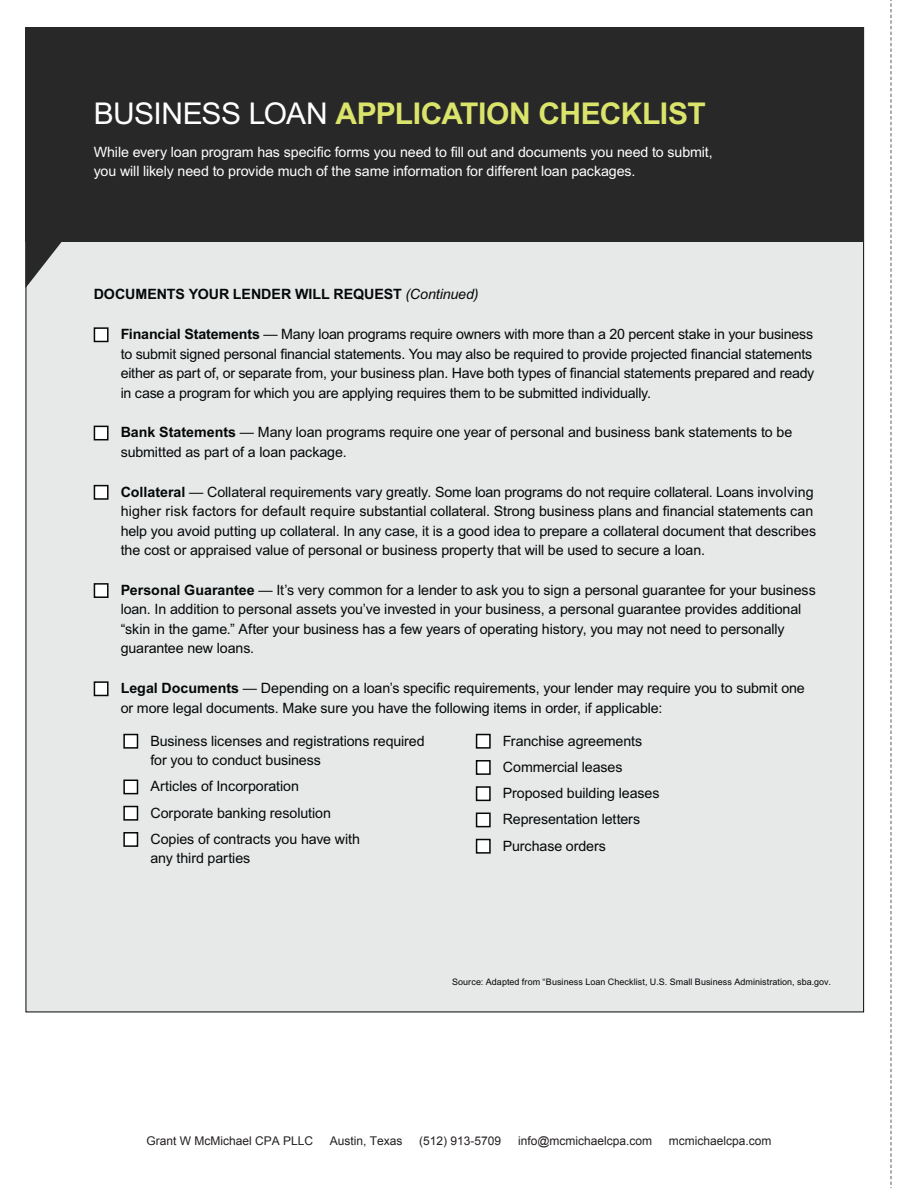
<style>
.page{position:relative;width:918px;height:1188px;background:#fff}
.page>*{position:absolute;margin:0;border:0;box-sizing:border-box;transform-origin:0 0}
.t1{font:700 30px "Arial";letter-spacing:-.02em;color:#dbe46a}
.t2{font:14.25px/19.5px "Arial";letter-spacing:-.01em;color:#040809}
.t3{font:14.25px/19.5px "Arial";letter-spacing:-.01em;color:#fff}
.t4{font:700 14.25px "Arial";color:#040809}
.t5{font:12px "Arial";color:#231f20}
.t6{font:9px "Arial";letter-spacing:.01em;color:#040809}
.s1{font-weight:400;color:#fff}
.s2{font-weight:400;font-style:italic}
.s3{font-weight:700}
</style>
<div class="page">
<div style="left:26px;top:28px;width:838px;height:984px;background:#e7e8e8"></div>
<div style="left:94px;top:328px;width:14px;height:13px;background:#fff"></div>
<div style="left:94px;top:327px;width:15px;height:15px;border:2px solid #040809"></div>
<div style="left:94px;top:426px;width:14px;height:14px;background:#fff"></div>
<div style="left:94px;top:426px;width:15px;height:14px;border:2px solid #040809"></div>
<div style="left:94px;top:486px;width:14px;height:13px;background:#fff"></div>
<div style="left:94px;top:485px;width:15px;height:15px;border:2px solid #040809"></div>
<div style="left:94px;top:584px;width:14px;height:13px;background:#fff"></div>
<div style="left:94px;top:583px;width:15px;height:15px;border:2px solid #040809"></div>
<div style="left:94px;top:682px;width:14px;height:13px;background:#fff"></div>
<div style="left:94px;top:681px;width:15px;height:15px;border:2px solid #040809"></div>
<div style="left:124px;top:735px;width:13px;height:13px;background:#fff"></div>
<div style="left:123px;top:734px;width:15px;height:15px;border:2px solid #040809"></div>
<div style="left:124px;top:780px;width:13px;height:14px;background:#fff"></div>
<div style="left:123px;top:780px;width:15px;height:14px;border:2px solid #040809"></div>
<div style="left:124px;top:807px;width:13px;height:13px;background:#fff"></div>
<div style="left:123px;top:806px;width:15px;height:15px;border:2px solid #040809"></div>
<div style="left:124px;top:833px;width:13px;height:13px;background:#fff"></div>
<div style="left:123px;top:832px;width:15px;height:15px;border:2px solid #040809"></div>
<div style="left:477px;top:735px;width:13px;height:13px;background:#fff"></div>
<div style="left:476px;top:734px;width:15px;height:15px;border:2px solid #040809"></div>
<div style="left:477px;top:761px;width:13px;height:13px;background:#fff"></div>
<div style="left:476px;top:760px;width:15px;height:15px;border:2px solid #040809"></div>
<div style="left:477px;top:787px;width:13px;height:13px;background:#fff"></div>
<div style="left:476px;top:786px;width:15px;height:15px;border:2px solid #040809"></div>
<div style="left:477px;top:813px;width:13px;height:14px;background:#fff"></div>
<div style="left:476px;top:813px;width:15px;height:14px;border:2px solid #040809"></div>
<div style="left:477px;top:840px;width:13px;height:13px;background:#fff"></div>
<div style="left:476px;top:839px;width:15px;height:15px;border:2px solid #040809"></div>
<div style="left:25px;top:27px;width:839px;height:215px;background:#282829"></div>
<svg style="left:25px;top:242px;width:37px;height:46px"></svg>
<svg style="left:890px;top:0;width:2px;height:1188px"></svg>
<h1 class="t1" style="left:94px;top:103px;width:613px"><span class="s1">BUSINESS LOAN</span> APPLICATION CHECKLIST</h1>
<p class="t3" style="left:94px;top:143px;width:621px">While every loan program has specific forms you need to fill out and documents you need to submit, you will likely need to provide much of the same information for different loan packages.</p>
<p class="t4" style="left:94px;top:289px;width:387px">DOCUMENTS YOUR LENDER WILL REQUEST <span class="s2">(Continued)</span></p>
<p class="t2" style="left:121px;top:326px;width:695px"><span class="s3">Financial Statements</span> — Many loan programs require owners with more than a 20 percent stake in your business to submit signed personal financial statements. You may also be required to provide projected financial statements either as part of, or separate from, your business plan. Have both types of financial statements prepared and ready in case a program for which you are applying requires them to be submitted individually.</p>
<p class="t2" style="left:121px;top:424px;width:673px"><span class="s3">Bank Statements</span> — Many loan programs require one year of personal and business bank statements to be submitted as part of a loan package.</p>
<p class="t2" style="left:121px;top:483px;width:697px"><span class="s3">Collateral</span> — Collateral requirements vary greatly. Some loan programs do not require collateral. Loans involving higher risk factors for default require substantial collateral. Strong business plans and financial statements can help you avoid putting up collateral. In any case, it is a good idea to prepare a collateral document that describes the cost or appraised value of personal or business property that will be used to secure a loan.</p>
<p class="t2" style="left:121px;top:581px;width:697px"><span class="s3">Personal Guarantee</span> — It’s very common for a lender to ask you to sign a personal guarantee for your business loan. In addition to personal assets you’ve invested in your business, a personal guarantee provides additional “skin in the game.” After your business has a few years of operating history, you may not need to personally guarantee new loans.</p>
<p class="t2" style="left:121px;top:680px;width:686px"><span class="s3">Legal Documents</span> — Depending on a loan’s specific requirements, your lender may require you to submit one or more legal documents. Make sure you have the following items in order, if applicable:</p>
<p class="t2" style="left:150px;top:732px;width:276px">Business licenses and registrations required for you to conduct business</p>
<p class="t2" style="left:150px;top:774px;width:211px;line-height:26.2px">Articles of Incorporation<br>Corporate banking resolution<br>Copies of contracts you have with</p>
<p class="t2" style="left:150px;top:850px;width:101px">any third parties</p>
<p class="t2" style="left:503px;top:729px;width:158px;line-height:26.2px">Franchise agreements<br>Commercial leases<br>Proposed building leases<br>Representation letters<br>Purchase orders</p>
<p class="t6" style="left:452px;top:978px;width:380px">Source: Adapted from “Business Loan Checklist, U.S. Small Business Administration, sba.gov.</p>
<p class="t5" style="left:146px;top:1134px;width:168px">Grant W McMichael CPA PLLC</p>
<p class="t5" style="left:330px;top:1134px;width:74px">Austin, Texas</p>
<p class="t5" style="left:419px;top:1134px;width:84px">(512) 913-5709</p>
<p class="t5" style="left:518px;top:1134px;width:136px">info@mcmichaelcpa.com</p>
<p class="t5" style="left:669px;top:1134px;width:104px">mcmichaelcpa.com</p>
</div>
